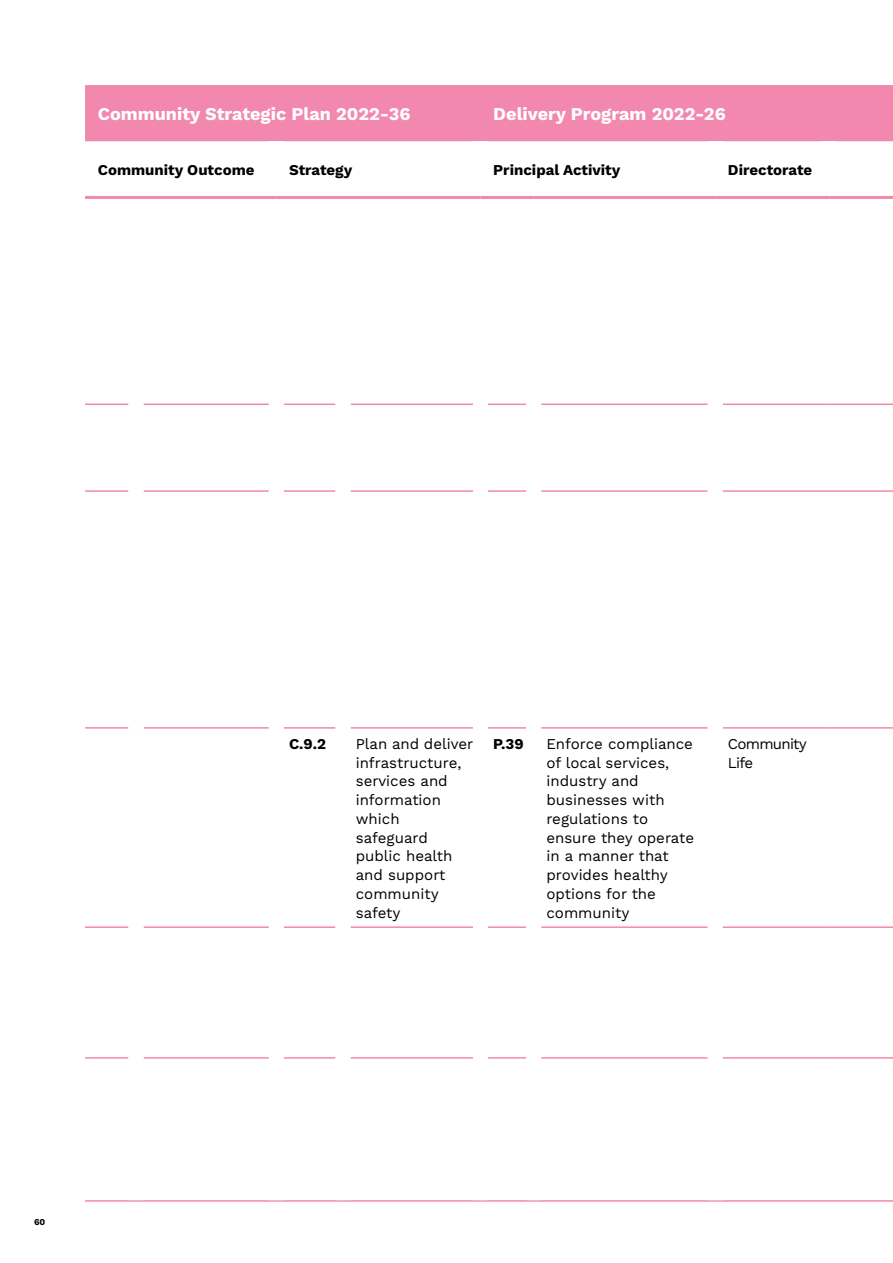
<style>
.page{position:relative;width:893px;height:1263px;background:#fff}
.page>*{position:absolute;margin:0;border:0;box-sizing:border-box;transform-origin:0 0}
.Subhead_12pt{font:700 18px "Work Sans";color:#fff}
.Table_body{font:15px/18.8px "Work Sans";color:#000}
.Body{font:700 15px "Work Sans";color:#000}
.Table_body-2{font:15px/18.8px "Work Sans";letter-spacing:-.05em;color:#000}
.t1{font:700 9px "Work Sans";color:#000}
</style>
<div class="page">
<div style="left:85px;top:85px;width:808px;height:56px;background:#f388af"></div>
<hr style="left:85px;top:403px;width:44px;height:2px;background:#f388af">
<hr style="left:144px;top:403px;width:125px;height:2px;background:#f388af">
<hr style="left:284px;top:403px;width:51px;height:2px;background:#f388af">
<hr style="left:350px;top:403px;width:123px;height:2px;background:#f388af">
<hr style="left:488px;top:403px;width:38px;height:2px;background:#f388af">
<hr style="left:541px;top:403px;width:167px;height:2px;background:#f388af">
<hr style="left:723px;top:403px;width:106px;height:2px;background:#f388af">
<hr style="left:829px;top:403px;width:64px;height:2px;background:#f388af">
<hr style="left:85px;top:490px;width:44px;height:2px;background:#f388af">
<hr style="left:144px;top:490px;width:125px;height:2px;background:#f388af">
<hr style="left:284px;top:490px;width:51px;height:2px;background:#f388af">
<hr style="left:350px;top:490px;width:123px;height:2px;background:#f388af">
<hr style="left:488px;top:490px;width:38px;height:2px;background:#f388af">
<hr style="left:541px;top:490px;width:167px;height:2px;background:#f388af">
<hr style="left:723px;top:490px;width:106px;height:2px;background:#f388af">
<hr style="left:829px;top:490px;width:64px;height:2px;background:#f388af">
<hr style="left:85px;top:727px;width:44px;height:2px;background:#f388af">
<hr style="left:144px;top:727px;width:125px;height:2px;background:#f388af">
<hr style="left:284px;top:727px;width:51px;height:2px;background:#f388af">
<hr style="left:350px;top:727px;width:123px;height:2px;background:#f388af">
<hr style="left:488px;top:727px;width:38px;height:2px;background:#f388af">
<hr style="left:541px;top:727px;width:167px;height:2px;background:#f388af">
<hr style="left:723px;top:727px;width:106px;height:2px;background:#f388af">
<hr style="left:829px;top:727px;width:64px;height:2px;background:#f388af">
<hr style="left:85px;top:926px;width:44px;height:2px;background:#f388af">
<hr style="left:144px;top:926px;width:125px;height:2px;background:#f388af">
<hr style="left:284px;top:926px;width:51px;height:2px;background:#f388af">
<hr style="left:350px;top:926px;width:123px;height:2px;background:#f388af">
<hr style="left:488px;top:926px;width:38px;height:2px;background:#f388af">
<hr style="left:541px;top:926px;width:167px;height:2px;background:#f388af">
<hr style="left:723px;top:926px;width:106px;height:2px;background:#f388af">
<hr style="left:829px;top:926px;width:64px;height:2px;background:#f388af">
<hr style="left:85px;top:1057px;width:44px;height:1px;background:#f388af">
<hr style="left:144px;top:1057px;width:125px;height:1px;background:#f388af">
<hr style="left:284px;top:1057px;width:51px;height:1px;background:#f388af">
<hr style="left:350px;top:1057px;width:123px;height:1px;background:#f388af">
<hr style="left:488px;top:1057px;width:38px;height:1px;background:#f388af">
<hr style="left:541px;top:1057px;width:167px;height:1px;background:#f388af">
<hr style="left:723px;top:1057px;width:106px;height:1px;background:#f388af">
<hr style="left:829px;top:1057px;width:64px;height:1px;background:#f388af">
<hr style="left:85px;top:1200px;width:51px;height:2px;background:#f388af">
<hr style="left:136px;top:1200px;width:140px;height:2px;background:#f388af">
<hr style="left:276px;top:1200px;width:67px;height:2px;background:#f388af">
<hr style="left:343px;top:1200px;width:137px;height:2px;background:#f388af">
<hr style="left:480px;top:1200px;width:54px;height:2px;background:#f388af">
<hr style="left:534px;top:1200px;width:181px;height:2px;background:#f388af">
<hr style="left:715px;top:1200px;width:114px;height:2px;background:#f388af">
<hr style="left:829px;top:1200px;width:64px;height:2px;background:#f388af">
<hr style="left:85px;top:196px;width:51px;height:3px;background:#f388af">
<hr style="left:136px;top:196px;width:140px;height:3px;background:#f388af">
<hr style="left:276px;top:196px;width:67px;height:3px;background:#f388af">
<hr style="left:343px;top:196px;width:137px;height:3px;background:#f388af">
<hr style="left:480px;top:196px;width:54px;height:3px;background:#f388af">
<hr style="left:534px;top:196px;width:181px;height:3px;background:#f388af">
<hr style="left:715px;top:196px;width:114px;height:3px;background:#f388af">
<hr style="left:829px;top:196px;width:64px;height:3px;background:#f388af">
<p class="Subhead_12pt" style="left:98px;top:103px;width:314px">Community Strategic Plan 2022-36</p>
<p class="Subhead_12pt" style="left:493px;top:103px;width:234px">Delivery Program 2022-26</p>
<p class="Body" style="left:98px;top:161px;width:158px">Community Outcome</p>
<p class="Body" style="left:289px;top:161px;width:65px">Strategy</p>
<p class="Body" style="left:493px;top:161px;width:129px">Principal Activity</p>
<p class="Body" style="left:728px;top:161px;width:86px">Directorate</p>
<p class="t1" style="left:34px;top:1216px;width:13px">60</p>
<p class="Body" style="left:289px;top:735px;width:38px">C.9.2</p>
<p class="Table_body" style="left:356px;top:735px;width:119px">Plan and deliver infrastructure, services and information which safeguard public health and support community safety</p>
<p class="Body" style="left:493px;top:735px;width:32px">P.39</p>
<p class="Table_body" style="left:546px;top:735px;width:149px">Enforce compliance of local services, industry and businesses with regulations to ensure they operate in a manner that provides healthy options for the community</p>
<p class="Table_body-2" style="left:728px;top:735px;width:80px">Community<br>Life</p>
</div>
